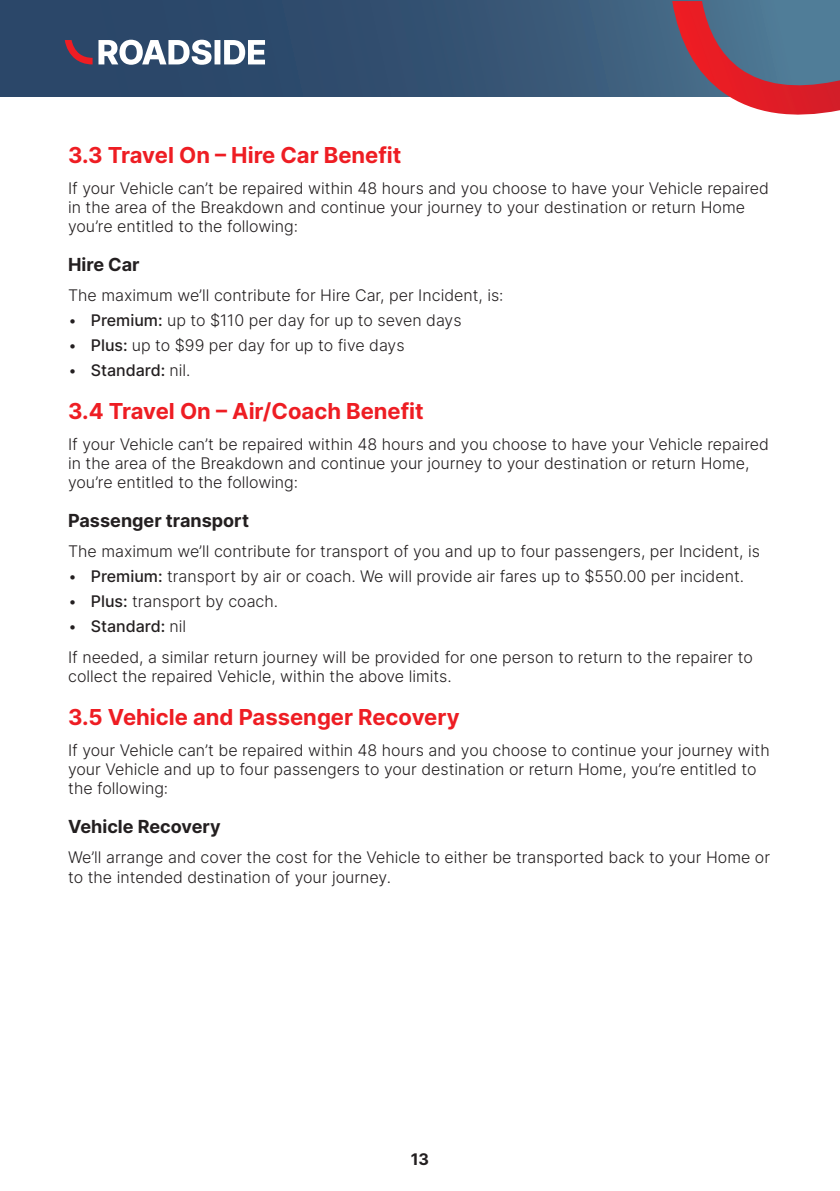
<style>
.page{position:relative;width:840px;height:1191px;background:#fff}
.page>*{position:absolute;margin:0;border:0;box-sizing:border-box;transform-origin:0 0}
.t1{font:700 22px "Inter";color:#ee1d23}
.t2{font:700 18px "Inter";color:#231f20}
.t3{font:300 16px/19.2px "Inter";color:#231f20}
.t4{font:500 16px "Inter";color:#231f20}
.t5{font:700 16px "Inter";color:#231f20}
.s1{font-weight:500}
.s2{font-weight:300}
</style>
<div class="page">
<svg style="left:0;top:0;width:839px;height:96px"></svg>
<svg style="left:671px;top:1px;width:168px;height:114px"></svg>
<svg style="left:98px;top:40px;width:167px;height:25px"></svg>
<svg style="left:65px;top:40px;width:27px;height:24px"></svg>
<h1 class="t1" style="left:68px;top:139px;width:334px">3.3 Travel On – Hire Car Benefit</h1>
<p class="t3" style="left:68px;top:178px;width:702px">If your Vehicle can’t be repaired within 48 hours and you choose to have your Vehicle repaired in the area of the Breakdown and continue your journey to your destination or return Home you’re entitled to the following:</p>
<p class="t2" style="left:68px;top:251px;width:73px">Hire Car</p>
<p class="t3" style="left:68px;top:285px;width:437px">The maximum we’ll contribute for Hire Car, per Incident, is:</p>
<p class="t3" style="left:68px;top:310px;width:395px">• <span class="s1">Premium:</span> up to $110 per day for up to seven days</p>
<p class="t3" style="left:68px;top:335px;width:338px">• <span class="s1">Plus:</span> up to $99 per day for up to five days</p>
<p class="t4" style="left:68px;top:358px;width:124px"><span class="s2">•</span> Standard: <span class="s2">nil.</span></p>
<h1 class="t1" style="left:68px;top:395px;width:357px">3.4 Travel On – Air/Coach Benefit</h1>
<p class="t3" style="left:68px;top:434px;width:702px">If your Vehicle can’t be repaired within 48 hours and you choose to have your Vehicle repaired in the area of the Breakdown and continue your journey to your destination or return Home, you’re entitled to the following:</p>
<p class="t2" style="left:68px;top:507px;width:182px">Passenger transport</p>
<p class="t3" style="left:68px;top:541px;width:693px">The maximum we’ll contribute for transport of you and up to four passengers, per Incident, is</p>
<p class="t3" style="left:68px;top:566px;width:677px">• <span class="s1">Premium:</span> transport by air or coach. We will provide air fares up to $550.00 per incident.</p>
<p class="t3" style="left:68px;top:591px;width:211px">• <span class="s1">Plus:</span> transport by coach.</p>
<p class="t3" style="left:68px;top:610px;width:686px;line-height:30.6px">• <span class="s1">Standard:</span> nil<br>If needed, a similar return journey will be provided for one person to return to the repairer to</p>
<p class="t3" style="left:68px;top:666px;width:385px">collect the repaired Vehicle, within the above limits.</p>
<h1 class="t1" style="left:68px;top:701px;width:393px">3.5 Vehicle and Passenger Recovery</h1>
<p class="t3" style="left:68px;top:740px;width:702px">If your Vehicle can’t be repaired within 48 hours and you choose to continue your journey with your Vehicle and up to four passengers to your destination or return Home, you’re entitled to the following:</p>
<p class="t2" style="left:68px;top:813px;width:154px">Vehicle Recovery</p>
<p class="t3" style="left:68px;top:847px;width:703px">We’ll arrange and cover the cost for the Vehicle to either be transported back to your Home or to the intended destination of your journey.</p>
<p class="t5" style="left:410px;top:1147px;width:20px">13</p>
</div>
